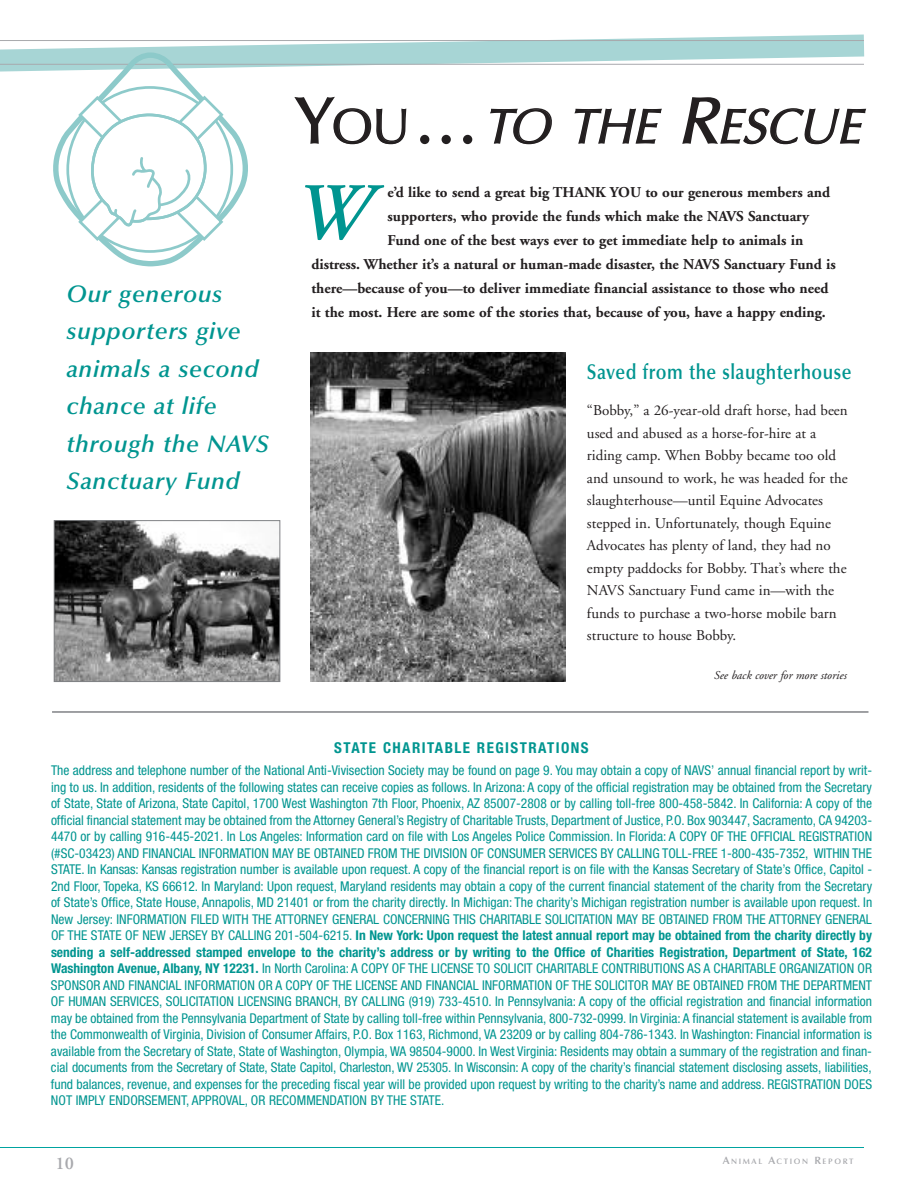
<style>
.page{position:relative;width:918px;height:1188px;background:#fff}
.page>*{position:absolute;margin:0;border:0;box-sizing:border-box;transform-origin:0 0}
.t1{font:italic 600 81px "Adobe Garamond";color:#009590}
.t2{font:italic 48.3px "Optima";color:#231f20}
.t3{font:italic 600 24px/37.5px "Optima";letter-spacing:.025em;color:#009590}
.t4{font:600 21.3px "Optima";letter-spacing:.025em;color:#009590;scale:.85 1}
.t5{font:600 18px "Adobe Garamond";color:#a8a9ad}
.t6{font:700 15px "Adobe Garamond";color:#231f20}
.t7{font:15px/22.5px "Adobe Garamond";color:#231f20}
.t8{font:700 condensed 15px "Helvetica Neue";letter-spacing:.095em;color:#009590}
.t9{font:condensed 13.5px/16.5px "Helvetica Neue";color:#009590;text-align:justify}
.t10{font:italic 12px "Adobe Garamond";color:#231f20}
.t11{font:600 7.8px "Optima";letter-spacing:.205em;color:#a8a9ad}
.s1{font-style:normal;font-size:64.5px}
.s2{font-style:normal}
.s3{font-size:64.5px}
.s4{font-weight:700}
.s5{font-size:10.5px}
</style>
<div class="page">
<hr style="left:0;top:1147px;width:864px;height:1px;background:#00a3a0">
<svg style="left:0;top:35px;width:864px;height:37px"></svg>
<hr style="left:0;top:64px;width:864px;height:1px;background:#a8a9ad">
<hr style="left:0;top:40px;width:864px;height:1px;background:#a8a9ad">
<hr style="left:52px;top:711px;width:816px;height:2px;background:#808285">
<svg style="left:47px;top:50px;width:206px;height:217px"></svg>
<svg style="left:76px;top:94px;width:149px;height:149px"></svg>
<img style="left:311px;top:352px;width:254px;height:330px">
<img style="left:56px;top:522px;width:222px;height:158px">
<div style="left:54px;top:520px;width:226px;height:162px;border:1px solid #808285"></div>
<h3 class="t3" style="left:66px;top:277px;width:204px">Our generous supporters give animals a second chance at life through the NAVS<br>Sanctuary Fund</h3>
<h2 class="t2" style="left:295px;top:107px;width:578px"><span class="s1">Y</span><span class="s2">O U</span> <span class="s1">…</span> TO THE <span class="s3">R</span>ESCUE</h2>
<h1 class="t1" style="left:294px;top:181px;width:76px">W</h1>
<p class="t6" style="left:388px;top:186px;width:444px">e’d like to send a great big THANK YOU to our generous members and</p>
<p class="t6" style="left:388px;top:210px;width:423px">supporters, who provide the funds which make the NAVS Sanctuary</p>
<p class="t6" style="left:388px;top:234px;width:417px">Fund one of the best ways ever to get immediate help to animals in</p>
<p class="t6" style="left:311px;top:258px;width:526px">distress. Whether it’s a natural or human-made disaster, the NAVS Sanctuary Fund is</p>
<p class="t6" style="left:311px;top:282px;width:519px">there—because of you—to deliver immediate financial assistance to those who need</p>
<p class="t6" style="left:311px;top:306px;width:516px">it the most. Here are some of the stories that, because of you, have a happy ending.</p>
<h3 class="t4" style="left:587px;top:363px;width:313px">Saved from the slaughterhouse</h3>
<p class="t7" style="left:587px;top:401px;width:262px">“Bobby,” a 26-year-old draft horse, had been used and abused as a horse-for-hire at a riding camp. When Bobby became too old and unsound to work, he was headed for the slaughterhouse—until Equine Advocates stepped in. Unfortunately, though Equine Advocates has plenty of land, they had no empty paddocks for Bobby. That’s where the NAVS Sanctuary Fund came in—with the funds to purchase a two-horse mobile barn structure to house Bobby.</p>
<p class="t10" style="left:714px;top:670px;width:134px">See back cover for more stories</p>
<p class="t8" style="left:334px;top:742px;width:256px">STATE CHARITABLE REGISTRATIONS</p>
<p class="t9" style="left:51px;top:763px;width:823px">The address and telephone number of the National Anti-Vivisection Society may be found on page 9. You may obtain a copy of NAVS’ annual financial report by writ&shy;ing to us. In addition, residents of the following states can receive copies as follows. In Arizona: A copy of the official registration may be obtained from the Secretary of State, State of Arizona, State Capitol, 1700 West Washington 7th Floor, Phoenix, AZ 85007-2808 or by calling toll-free 800-458-5842. In California: A copy of the official financial statement may be obtained from the Attorney General’s Registry of Charitable Trusts, Department of Justice, P.O. Box 903447, Sacramento, CA 94203- 4470 or by calling 916-445-2021. In Los Angeles: Information card on file with Los Angeles Police Commission. In Florida: A COPY OF THE OFFICIAL REGISTRATION (#SC-03423) AND FINANCIAL INFORMATION MAY BE OBTAINED FROM THE DIVISION OF CONSUMER SERVICES BY CALLING TOLL-FREE 1-800-435-7352, WITHIN THE STATE. In Kansas: Kansas registration number is available upon request. A copy of the financial report is on file with the Kansas Secretary of State’s Office, Capitol - 2nd Floor, Topeka, KS 66612. In Maryland: Upon request, Maryland residents may obtain a copy of the current financial statement of the charity from the Secretary of State’s Office, State House, Annapolis, MD 21401 or from the charity directly. In Michigan: The charity’s Michigan registration number is available upon request. In New Jersey: INFORMATION FILED WITH THE ATTORNEY GENERAL CONCERNING THIS CHARITABLE SOLICITATION MAY BE OBTAINED FROM THE ATTORNEY GENERAL OF THE STATE OF NEW JERSEY BY CALLING 201-504-6215. <span class="s4">In New York: Upon request the latest annual report may be obtained from the charity directly by sending a self-addressed stamped envelope to the charity’s address or by writing to the Office of Charities Registration, Department of State, 162<br>Washington Avenue, Albany, NY 12231.</span> In North Carolina: A COPY OF THE LICENSE TO SOLICIT CHARITABLE CONTRIBUTIONS AS A CHARITABLE ORGANIZATION OR SPONSOR AND FINANCIAL INFORMATION OR A COPY OF THE LICENSE AND FINANCIAL INFORMATION OF THE SOLICITOR MAY BE OBTAINED FROM THE DEPARTMENT OF HUMAN SERVICES, SOLICITATION LICENSING BRANCH, BY CALLING (919) 733-4510. In Pennsylvania: A copy of the official registration and financial information may be obtained from the Pennsylvania Department of State by calling toll-free within Pennsylvania, 800-732-0999. In Virginia: A financial statement is available from the Commonwealth of Virginia, Division of Consumer Affairs, P.O. Box 1163, Richmond, VA 23209 or by calling 804-786-1343. In Washington: Financial information is available from the Secretary of State, State of Washington, Olympia, WA 98504-9000. In West Virginia: Residents may obtain a summary of the registration and finan&shy;cial documents from the Secretary of State, State Capitol, Charleston, WV 25305. In Wisconsin: A copy of the charity’s financial statement disclosing assets, liabilities, fund balances, revenue, and expenses for the preceding fiscal year will be provided upon request by writing to the charity’s name and address. REGISTRATION DOES NOT IMPLY ENDORSEMENT, APPROVAL, OR RECOMMENDATION BY THE STATE.</p>
<h3 class="t5" style="left:56px;top:1157px;width:20px">10</h3>
<p class="t11" style="left:723px;top:1159px;width:132px"><span class="s5">A</span>NIMAL <span class="s5">A</span>CTION <span class="s5">R</span>EPORT</p>
</div>
